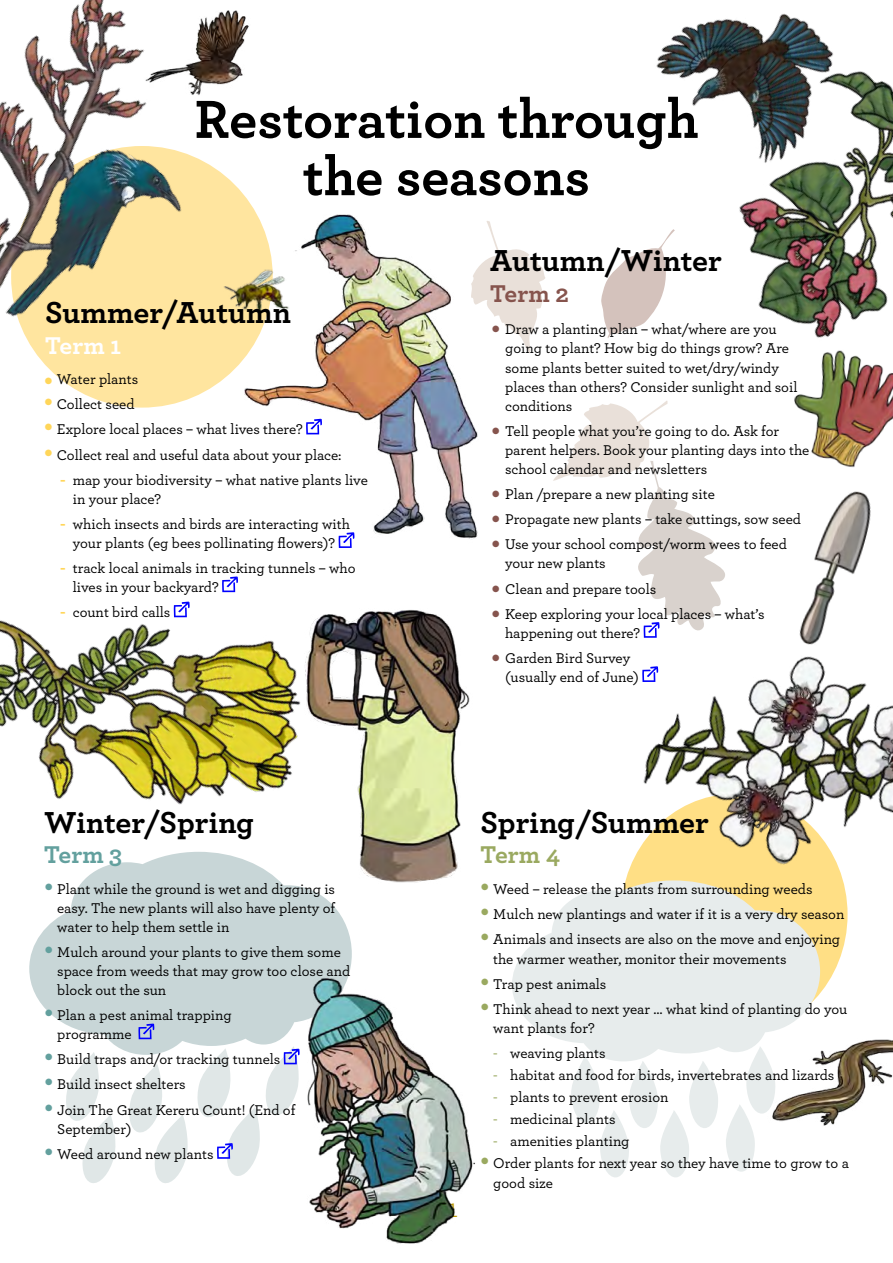
<style>
.page{position:relative;width:893px;height:1263px;background:#fff}
.page>*{position:absolute;margin:0;border:0;box-sizing:border-box;transform-origin:0 0}
.t1{font:700 56.25px/57.3px "Archer";color:#000;text-align:center}
.t2{font:700 31.8px "Archer";color:#000}
.t3{font:27px "Archer";color:#bd9a05}
.t4{font:700 25.5px "Archer";color:#fff}
.t5{font:700 25.5px "Archer";color:#86544d}
.t6{font:700 25.5px "Archer";color:#9aa960}
.t7{font:700 25.5px "Archer";color:#63a09e}
.t8{font:500 14.85px/19px "Archer";color:#000}
.s1{font-weight:700;font-size:25.5px;color:#ffd65a}
.s2{font-weight:700;color:#ffd65a}
.s3{font-weight:700;font-size:25.5px;color:#63a09e}
.s4{font-weight:700;font-size:25.5px;color:#86544d}
.s5{font-weight:700;font-size:25.5px;color:#9aa960}
.s6{color:#9aa960}
</style>
<div class="page">
<svg style="left:524px;top:251px;width:21px;height:102px"></svg>
<svg style="left:601px;top:259px;width:25px;height:79px"></svg>
<svg style="left:571px;top:1061px;width:147px;height:116px"></svg>
<svg style="left:726px;top:1069px;width:29px;height:103px"></svg>
<svg style="left:512px;top:891px;width:308px;height:170px;fill:#e7ecec"></svg>
<svg style="left:29px;top:926px;width:323px;height:126px;background:#cdd9da"></svg>
<svg style="left:64px;top:1049px;width:54px;height:134px"></svg>
<div style="left:11px;top:146px;width:262px;height:262px;background:#ffe59f;border-radius:50%"></div>
<img style="left:0;top:0;width:241px;height:391px">
<img style="left:0;top:592px;width:346px;height:334px">
<img style="left:626px;top:81px;width:267px;height:257px">
<img style="left:241px;top:191px;width:283px;height:357px">
<img style="left:281px;top:960px;width:194px;height:284px">
<img style="left:136px;top:0;width:113px;height:105px">
<img style="left:626px;top:13px;width:255px;height:180px">
<img style="left:794px;top:350px;width:99px;height:118px">
<img style="left:821px;top:491px;width:50px;height:49px">
<img style="left:223px;top:269px;width:69px;height:43px">
<img style="left:594px;top:540px;width:299px;height:390px">
<img style="left:289px;top:598px;width:181px;height:314px">
<img style="left:750px;top:1026px;width:143px;height:102px">
<svg style="left:306px;top:419px;width:16px;height:15px"></svg>
<svg style="left:339px;top:532px;width:16px;height:16px"></svg>
<svg style="left:222px;top:576px;width:16px;height:16px"></svg>
<svg style="left:174px;top:601px;width:16px;height:16px"></svg>
<svg style="left:127px;top:1023px;width:175px;height:162px"></svg>
<svg style="left:553px;top:401px;width:177px;height:237px"></svg>
<svg style="left:642px;top:666px;width:16px;height:16px"></svg>
<h1 class="t1" style="left:195px;top:87px;width:505px">Restoration through the seasons</h1>
<h2 class="t2" style="left:45px;top:287px;width:247px">Summer/Autumn</h2>
<h3 class="t4" style="left:45px;top:325px;width:78px">Term 1</h3>
<p class="t8" style="left:44px;top:369px;width:96px"><span class="s1">•</span> Water plants</p>
<p class="t8" style="left:44px;top:394px;width:92px"><span class="s1">•</span> Collect seed</p>
<p class="t8" style="left:44px;top:419px;width:260px"><span class="s1">•</span> Explore local places – what lives there?</p>
<p class="t8" style="left:44px;top:444px;width:299px"><span class="s1">•</span> Collect real and useful data about your place:</p>
<p class="t8" style="left:73px;top:469px;width:296px;text-indent:-13px"><span class="s2">-</span> map your biodiversity – what native plants live in your place?</p>
<p class="t8" style="left:60px;top:514px;width:291px;text-align:center"><span class="s2">-</span> which insects and birds are interacting with your plants (eg bees pollinating flowers)?</p>
<p class="t8" style="left:73px;top:558px;width:284px;text-indent:-13px"><span class="s2">-</span> track local animals in tracking tunnels – who lives in your backyard?</p>
<p class="t8" style="left:60px;top:602px;width:112px"><span class="s2">-</span> count bird calls</p>
<h2 class="t2" style="left:44px;top:797px;width:211px">Winter/Spring</h2>
<h3 class="t7" style="left:44px;top:835px;width:80px">Term 3</h3>
<p class="t8" style="left:57px;top:878px;width:280px;text-align:justify;text-indent:-13px"><span class="s3">•</span> Plant while the ground is wet and digging is easy. The new plants will also have plenty of water to help them settle in</p>
<p class="t8" style="left:57px;top:941px;width:294px;text-indent:-13px"><span class="s3">•</span> Mulch around your plants to give them some space from weeds that may grow too close and block out the sun</p>
<p class="t8" style="left:57px;top:1005px;width:176px;text-indent:-13px"><span class="s3">•</span> Plan a pest animal trapping programme</p>
<p class="t8" style="left:45px;top:1049px;width:237px"><span class="s3">•</span> Build traps and/or tracking tunnels</p>
<p class="t8" style="left:45px;top:1074px;width:143px"><span class="s3">•</span> Build insect shelters</p>
<p class="t8" style="left:57px;top:1099px;width:240px;text-indent:-13px"><span class="s3">•</span> Join The Great Kereru Count! (End of<br>September)</p>
<p class="t8" style="left:45px;top:1143px;width:171px"><span class="s3">•</span> Weed around new plants</p>
<h2 class="t2" style="left:490px;top:235px;width:233px">Autumn/Winter</h2>
<h3 class="t5" style="left:490px;top:273px;width:80px">Term 2</h3>
<p class="t8" style="left:505px;top:319px;width:294px;text-indent:-14px"><span class="s4">•</span> Draw a planting plan – what/where are you going to plant? How big do things grow? Are some plants better suited to wet/dry/windy places than others? Consider sunlight and soil conditions</p>
<p class="t8" style="left:505px;top:421px;width:306px;text-indent:-14px"><span class="s4">•</span> Tell people what you’re going to do. Ask for parent helpers. Book your planting days into the school calendar and newsletters</p>
<p class="t8" style="left:491px;top:484px;width:225px"><span class="s4">•</span> Plan /prepare a new planting site</p>
<p class="t8" style="left:491px;top:509px;width:311px"><span class="s4">•</span> Propagate new plants – take cuttings, sow seed</p>
<p class="t8" style="left:505px;top:534px;width:283px;text-indent:-14px"><span class="s4">•</span> Use your school compost/worm wees to feed your new plants</p>
<p class="t8" style="left:491px;top:578px;width:166px"><span class="s4">•</span> Clean and prepare tools</p>
<p class="t8" style="left:505px;top:603px;width:261px;text-indent:-14px"><span class="s4">•</span> Keep exploring your local places – what’s happening out there?</p>
<p class="t8" style="left:505px;top:648px;width:135px;text-indent:-14px"><span class="s4">•</span> Garden Bird Survey (usually end of June)</p>
<h3 class="t3" style="left:435px;top:1189px;width:25px">21</h3>
<h2 class="t2" style="left:480px;top:797px;width:230px">Spring/Summer</h2>
<h3 class="t6" style="left:480px;top:835px;width:81px">Term 4</h3>
<p class="t8" style="left:480px;top:879px;width:333px"><span class="s5">•</span> Weed – release the plants from surrounding weeds</p>
<p class="t8" style="left:480px;top:904px;width:365px"><span class="s5">•</span> Mulch new plantings and water if it is a very dry season</p>
<p class="t8" style="left:493px;top:929px;width:348px;text-indent:-13px"><span class="s5">•</span> Animals and insects are also on the move and enjoying the warmer weather, monitor their movements</p>
<p class="t8" style="left:480px;top:973px;width:127px"><span class="s5">•</span> Trap pest animals</p>
<p class="t8" style="left:493px;top:998px;width:356px;text-indent:-13px"><span class="s5">•</span> Think ahead to next year … what kind of planting do you want plants for?</p>
<p class="t8" style="left:493px;top:1043px;width:114px"><span class="s6">-</span> weaving plants</p>
<p class="t8" style="left:493px;top:1065px;width:343px"><span class="s6">-</span> habitat and food for birds, invertebrates and lizards</p>
<p class="t8" style="left:493px;top:1087px;width:177px"><span class="s6">-</span> plants to prevent erosion</p>
<p class="t8" style="left:493px;top:1109px;width:124px"><span class="s6">-</span> medicinal plants</p>
<p class="t8" style="left:493px;top:1131px;width:138px"><span class="s6">-</span> amenities planting</p>
<p class="t8" style="left:493px;top:1153px;width:357px;text-indent:-13px"><span class="s5">•</span> Order plants for next year so they have time to grow to a good size</p>
</div>
